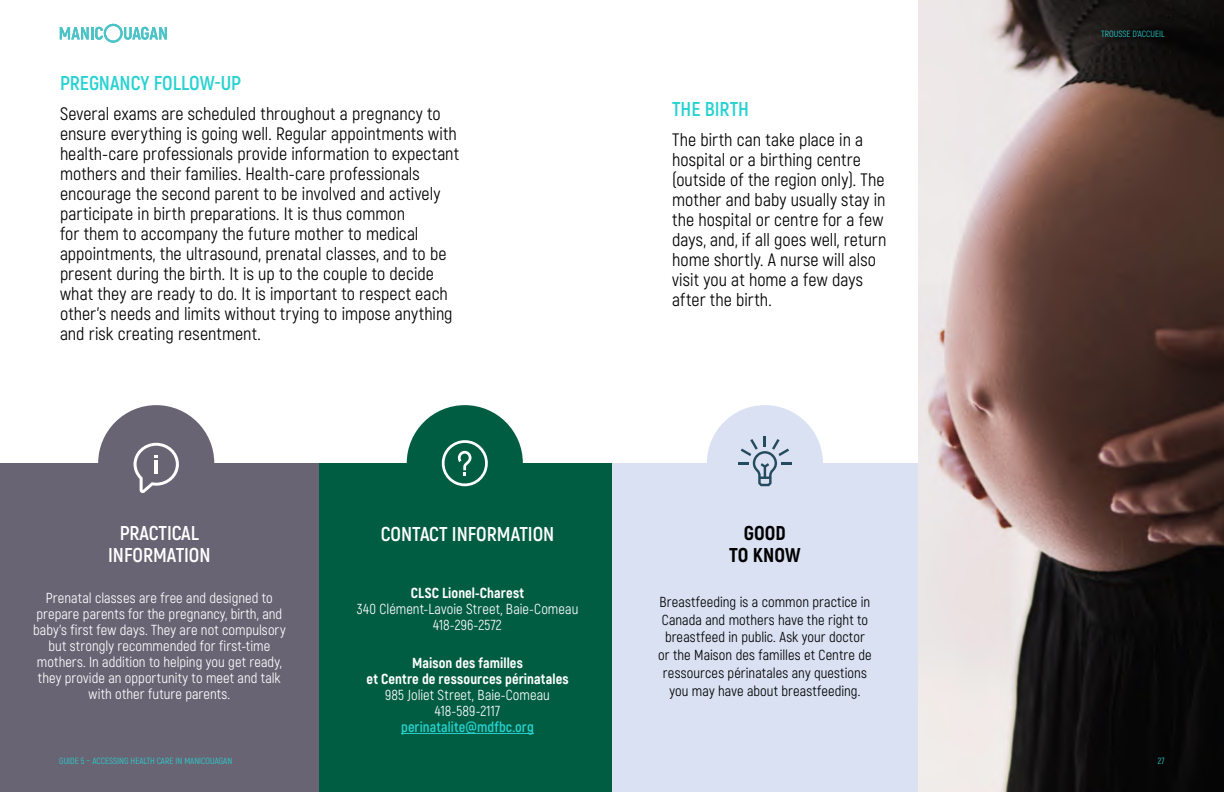
<style>
.page{position:relative;width:1224px;height:792px;background:#fff}
.page>*{position:absolute;margin:0;border:0;box-sizing:border-box;transform-origin:0 0}
.t1{font:700 20px/22px "Akrobat";color:#fff;text-align:center}
.t2{font:700 20px "Akrobat";color:#28d2d1}
.t3{font:800 20px/22px "Akrobat";letter-spacing:.005em;color:#000;text-align:center}
.t4{font:18px/20px "Akrobat";letter-spacing:.005em;color:#000}
.t5{font:14.5px/16px "Akrobat";letter-spacing:.005em;color:#fff;text-align:center}
.t6{font:14.5px/17.8px "Akrobat";letter-spacing:.005em;color:#000;text-align:center}
.t7{font:800 14.5px/16px "Akrobat";letter-spacing:.005em;color:#fff;text-align:center}
.t8{font:700 14.5px "Akrobat";letter-spacing:.005em;color:#28d2d1}
.t9{font:9px "Akrobat";color:#28d2d1}
</style>
<div class="page">
<div style="left:612px;top:463px;width:306px;height:329px;background:#d9e1f2"></div>
<svg style="left:60px;top:24px;width:107px;height:19px"></svg>
<div style="left:407px;top:405px;width:116px;height:116px;background:#005d41;border-radius:50%"></div>
<div style="left:98px;top:405px;width:116px;height:116px;background:#696474;border-radius:50%"></div>
<div style="left:318px;top:463px;width:294px;height:329px;background:#005d41"></div>
<hr style="left:401px;top:733px;width:133px;height:1px;background:#28d2d1">
<svg style="left:441px;top:440px;width:47px;height:46px"></svg>
<div style="left:0;top:463px;width:319px;height:329px;background:#696474"></div>
<svg style="left:134px;top:443px;width:45px;height:50px"></svg>
<div style="left:707px;top:405px;width:116px;height:116px;background:#d9e1f2;border-radius:50%"></div>
<svg style="left:738px;top:436px;width:54px;height:50px"></svg>
<img style="left:918px;top:0;width:306px;height:792px">
<p class="t2" style="left:60px;top:71px;width:183px">PREGNANCY FOLLOW-UP</p>
<p class="t4" style="left:60px;top:104px;width:401px">Several exams are scheduled throughout a pregnancy to ensure everything is going well. Regular appointments with health-care professionals provide information to expectant mothers and their families. Health-care professionals encourage the second parent to be involved and actively participate in birth preparations. It is thus common<br>for them to accompany the future mother to medical appointments, the ultrasound, prenatal classes, and to be present during the birth. It is up to the couple to decide what they are ready to do. It is important to respect each other’s needs and limits without trying to impose anything and risk creating resentment.</p>
<p class="t1" style="left:108px;top:522px;width:104px">PRACTICAL<br>INFORMATION</p>
<p class="t1" style="left:108px;top:584px;width:104px">INFORMATION<br>PRATIQUE</p>
<p class="t5" style="left:33px;top:590px;width:254px">Prenatal classes are free and designed to prepare parents for the pregnancy, birth, and baby’s first few days. They are not compulsory but strongly recommended for first-time mothers. In addition to helping you get ready, they provide an opportunity to meet and talk with other future parents.</p>
<p class="t9" style="left:59px;top:756px;width:16px">FICH</p>
<p class="t9" style="left:104px;top:756px;width:116px">ÉDER AUX SOINS EN MANICOUAGAN</p>
<p class="t9" style="left:59px;top:756px;width:175px">GUIDE 5 – ACCESSING HEALTH CARE IN MANICOUAGAN</p>
<p class="t1" style="left:381px;top:523px;width:175px">CONTACT INFORMATION</p>
<p class="t7" style="left:411px;top:585px;width:115px">CLSC Lionel-Charest</p>
<p class="t5" style="left:357px;top:601px;width:223px">340 Clément-Lavoie Street, Baie-Comeau<br>418-296-2572</p>
<p class="t7" style="left:366px;top:655px;width:204px">Maison des familles<br>et Centre de ressources périnatales</p>
<p class="t5" style="left:385px;top:687px;width:166px">985 Joliet Street, Baie-Comeau<br>418-589-2117</p>
<p class="t8" style="left:401px;top:718px;width:134px">perinatalite@mdfbc.org</p>
<p class="t2" style="left:672px;top:96px;width:78px">THE BIRTH</p>
<p class="t4" style="left:672px;top:129px;width:216px">The birth can take place in a hospital or a birthing centre (outside of the region only). The mother and baby usually stay in the hospital or centre for a few days, and, if all goes well, return home shortly. A nurse will also visit you at home a few days after the birth.</p>
<p class="t3" style="left:729px;top:522px;width:73px">GOOD<br>TO KNOW</p>
<p class="t6" style="left:658px;top:593px;width:215px">Breastfeeding is a common practice in Canada and mothers have the right to breastfeed in public. Ask your doctor or the Maison des familles et Centre de ressources périnatales any questions you may have about breastfeeding.</p>
<p class="t9" style="left:1079px;top:29px;width:87px">TROUSSE D’INFORMATIONS</p>
<p class="t9" style="left:1101px;top:29px;width:65px">TROUSSE D’ACCUEIL</p>
<p class="t9" style="left:1158px;top:756px;width:8px">27</p>
</div>
